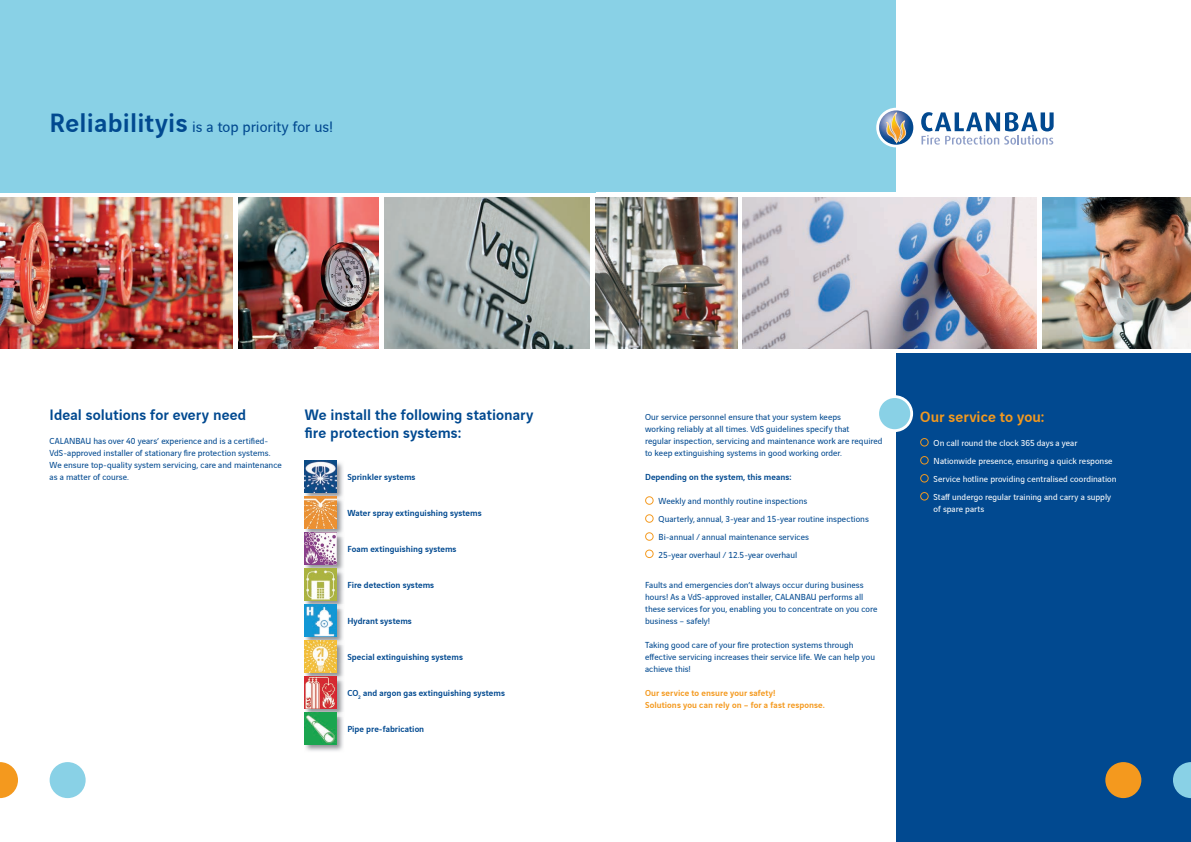
<style>
.page{position:relative;width:1191px;height:842px;background:#fff}
.page>*{position:absolute;margin:0;border:0;box-sizing:border-box;transform-origin:0 0}
.t1{font:500 16px/18px "Vinci Sans";color:#014990}
.t2{font:16px "Vinci Sans";color:#014990}
.t3{font:500 16px "Vinci Sans";color:#f4991e}
.t4{font:9.2px/12px "Vinci Sans";color:#014990}
.t5{font:500 9.2px "Vinci Sans";letter-spacing:.005em;color:#014990}
.t6{font:9.2px/18px "Vinci Sans";color:#fff}
.t7{font:500 9.2px/12px "Vinci Sans";letter-spacing:.01em;color:#f4991e}
.s1{font-weight:500;font-size:28px}
</style>
<div class="page">
<img style="left:743px;top:198px;width:293px;height:150px">
<img style="left:595px;top:198px;width:142px;height:150px">
<div style="left:0;top:0;width:595px;height:192px;background:#89d1e6"></div>
<img style="left:0;top:198px;width:232px;height:150px">
<div style="left:896px;top:354px;width:295px;height:488px;background:#014990"></div>
<img style="left:238px;top:198px;width:140px;height:150px">
<img style="left:384px;top:198px;width:206px;height:150px">
<svg style="left:879px;top:395px;width:34px;height:37px"></svg>
<img style="left:304px;top:460px;width:39px;height:36px">
<img style="left:305px;top:461px;width:31px;height:31px">
<img style="left:304px;top:500px;width:39px;height:32px">
<img style="left:336px;top:510px;width:7px;height:8px">
<img style="left:304px;top:496px;width:38px;height:4px">
<img style="left:305px;top:497px;width:31px;height:31px">
<img style="left:304px;top:536px;width:40px;height:32px">
<img style="left:336px;top:546px;width:8px;height:8px">
<img style="left:304px;top:532px;width:38px;height:4px">
<img style="left:305px;top:533px;width:31px;height:31px">
<img style="left:304px;top:572px;width:40px;height:68px">
<img style="left:336px;top:582px;width:8px;height:8px">
<img style="left:304px;top:568px;width:39px;height:4px">
<img style="left:305px;top:569px;width:31px;height:31px">
<img style="left:336px;top:618px;width:8px;height:8px">
<img style="left:304px;top:604px;width:40px;height:5px">
<img style="left:305px;top:605px;width:31px;height:31px">
<img style="left:304px;top:645px;width:40px;height:31px">
<img style="left:336px;top:654px;width:8px;height:8px">
<img style="left:304px;top:640px;width:38px;height:5px">
<img style="left:305px;top:641px;width:31px;height:31px">
<img style="left:304px;top:681px;width:40px;height:70px">
<img style="left:336px;top:690px;width:8px;height:6px">
<img style="left:304px;top:676px;width:39px;height:5px">
<img style="left:305px;top:677px;width:31px;height:31px">
<img style="left:336px;top:726px;width:8px;height:8px">
<img style="left:304px;top:712px;width:40px;height:5px">
<img style="left:305px;top:713px;width:31px;height:31px">
<svg style="left:920px;top:438px;width:8px;height:9px"></svg>
<svg style="left:920px;top:456px;width:8px;height:9px"></svg>
<svg style="left:920px;top:474px;width:8px;height:9px"></svg>
<svg style="left:920px;top:492px;width:8px;height:9px"></svg>
<img style="left:1042px;top:198px;width:149px;height:150px">
<svg style="left:645px;top:496px;width:8px;height:9px"></svg>
<svg style="left:645px;top:514px;width:8px;height:9px"></svg>
<svg style="left:645px;top:532px;width:8px;height:9px"></svg>
<svg style="left:645px;top:549px;width:8px;height:9px"></svg>
<div style="left:50px;top:762px;width:36px;height:36px;background:#89d1e6;border-radius:50%"></div>
<svg style="left:0;top:762px;width:18px;height:36px"></svg>
<div style="left:595px;top:0;width:301px;height:192px;background:#89d1e6"></div>
<svg style="left:876px;top:108px;width:178px;height:39px"></svg>
<svg style="left:1173px;top:762px;width:18px;height:36px"></svg>
<div style="left:1105px;top:762px;width:36px;height:36px;background:#f4991e;border-radius:50%"></div>
<h1 class="t2" style="left:50px;top:115px;width:285px"><span class="s1">Reliabilityis</span> is a top priority for us!</h1>
<h1 class="t1" style="left:50px;top:404px;width:198px">Ideal solutions for every need</h1>
<p class="t4" style="left:50px;top:434px;width:234px">CALANBAU has over 40 years’ experience and is a certified-VdS-approved installer of stationary fire protection systems.<br>We ensure top-quality system servicing, care and maintenance as a matter of course.</p>
<h1 class="t1" style="left:305px;top:404px;width:230px">We install the following stationary fire protection systems:</h1>
<p class="t5" style="left:347px;top:470px;width:70px">Sprinkler systems</p>
<p class="t5" style="left:347px;top:506px;width:136px">Water spray extinguishing systems</p>
<p class="t5" style="left:347px;top:542px;width:111px">Foam extinguishing systems</p>
<p class="t5" style="left:347px;top:578px;width:88px">Fire detection systems</p>
<p class="t5" style="left:347px;top:614px;width:66px">Hydrant systems</p>
<p class="t5" style="left:347px;top:650px;width:117px">Special extinguishing systems</p>
<p class="t5" style="left:347px;top:686px;width:159px">CO<sub>2</sub> and argon gas extinguishing systems</p>
<p class="t5" style="left:347px;top:722px;width:78px">Pipe pre-fabrication</p>
<p class="t4" style="left:645px;top:410px;width:239px">Our service personnel ensure that your system keeps<br>working reliably at all times. VdS guidelines specify that<br>regular inspection, servicing and maintenance work are required to keep extinguishing systems in good working order.</p>
<p class="t5" style="left:645px;top:470px;width:148px">Depending on the system, this means:</p>
<p class="t4" style="left:658px;top:491px;width:212px;line-height:18px">Weekly and monthly routine inspections<br>Quarterly, annual, 3-year and 15-year routine inspections Bi-annual / annual maintenance services<br>25-year overhaul / 12.5-year overhaul</p>
<p class="t4" style="left:645px;top:578px;width:234px">Faults and emergencies don’t always occur during business hours! As a VdS-approved installer, CALANBAU performs all these services for you, enabling you to concentrate on you core business – safely!</p>
<p class="t4" style="left:645px;top:638px;width:231px">Taking good care of your fire protection systems through effective servicing increases their service life. We can help you achieve this!</p>
<p class="t7" style="left:645px;top:686px;width:181px">Our service to ensure your safety!<br>Solutions you can rely on – for a fast response.</p>
<h1 class="t3" style="left:920px;top:404px;width:126px">Our service to you:</h1>
<p class="t6" style="left:933px;top:433px;width:184px">On call round the clock 365 days a year Nationwide presence, ensuring a quick response Service hotline providing centralised coordination Staff undergo regular training and carry a supply</p>
<p class="t6" style="left:933px;top:499px;width:52px">of spare parts</p>
</div>
